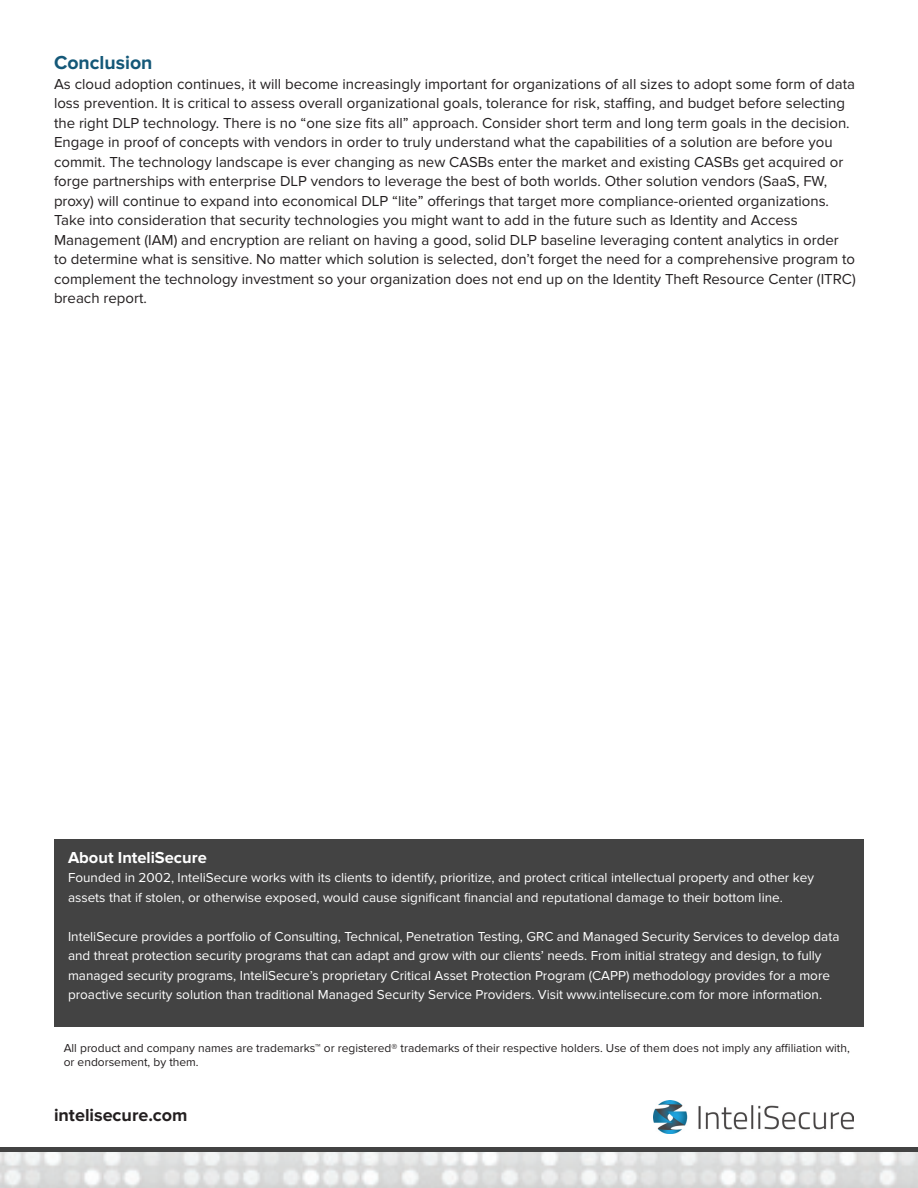
<style>
.page{position:relative;width:918px;height:1188px;background:#fff}
.page>*{position:absolute;margin:0;border:0;box-sizing:border-box;transform-origin:0 0}
.t1{font:700 19.5px "Proxima Nova";color:#145878}
.t2{font:700 18px "Proxima Nova";color:#231f20}
.t3{font:700 16.5px "Proxima Nova";color:#fff}
.t4{font:15px/19.5px "Proxima Nova";color:#231f20}
.t5{font:13.5px/19.5px "Proxima Nova";color:#fff}
.t6{font:12px/14.4px "Proxima Nova";color:#231f20}
</style>
<div class="page">
<img style="left:0;top:1152px;width:918px;height:36px">
<hr style="left:0;top:1148px;width:918px;height:4px;background:#434343">
<img style="left:653px;top:1100px;width:201px;height:34px">
<div style="left:54px;top:839px;width:810px;height:188px;background:#434343"></div>
<p class="t1" style="left:54px;top:52px;width:100px">Conclusion</p>
<p class="t4" style="left:54px;top:75px;width:803px">As cloud adoption continues, it will become increasingly important for organizations of all sizes to adopt some form of data loss prevention. It is critical to assess overall organizational goals, tolerance for risk, staffing, and budget before selecting the right DLP technology. There is no “one size fits all” approach. Consider short term and long term goals in the decision.<br>Engage in proof of concepts with vendors in order to truly understand what the capabilities of a solution are before you commit. The technology landscape is ever changing as new CASBs enter the market and existing CASBs get acquired or forge partnerships with enterprise DLP vendors to leverage the best of both worlds. Other solution vendors (SaaS, FW, proxy) will continue to expand into economical DLP “lite” offerings that target more compliance-oriented organizations.<br>Take into consideration that security technologies you might want to add in the future such as Identity and Access Management (IAM) and encryption are reliant on having a good, solid DLP baseline leveraging content analytics in order<br>to determine what is sensitive. No matter which solution is selected, don’t forget the need for a comprehensive program to complement the technology investment so your organization does not end up on the Identity Theft Resource Center (ITRC) breach report.</p>
<p class="t3" style="left:68px;top:848px;width:140px">About InteliSecure</p>
<p class="t5" style="left:68px;top:869px;width:747px">Founded in 2002, InteliSecure works with its clients to identify, prioritize, and protect critical intellectual property and other key assets that if stolen, or otherwise exposed, would cause significant financial and reputational damage to their bottom line.</p>
<p class="t5" style="left:68px;top:927px;width:773px">InteliSecure provides a portfolio of Consulting, Technical, Penetration Testing, GRC and Managed Security Services to develop data and threat protection security programs that can adapt and grow with our clients’ needs. From initial strategy and design, to fully managed security programs, InteliSecure’s proprietary Critical Asset Protection Program (CAPP) methodology provides for a more proactive security solution than traditional Managed Security Service Providers. Visit www.intelisecure.com for more information.</p>
<p class="t6" style="left:64px;top:1041px;width:788px">All product and company names are trademarks™ or registered® trademarks of their respective holders. Use of them does not imply any affiliation with, or endorsement, by them.</p>
<p class="t2" style="left:54px;top:1104px;width:135px">intelisecure.com</p>
</div>
